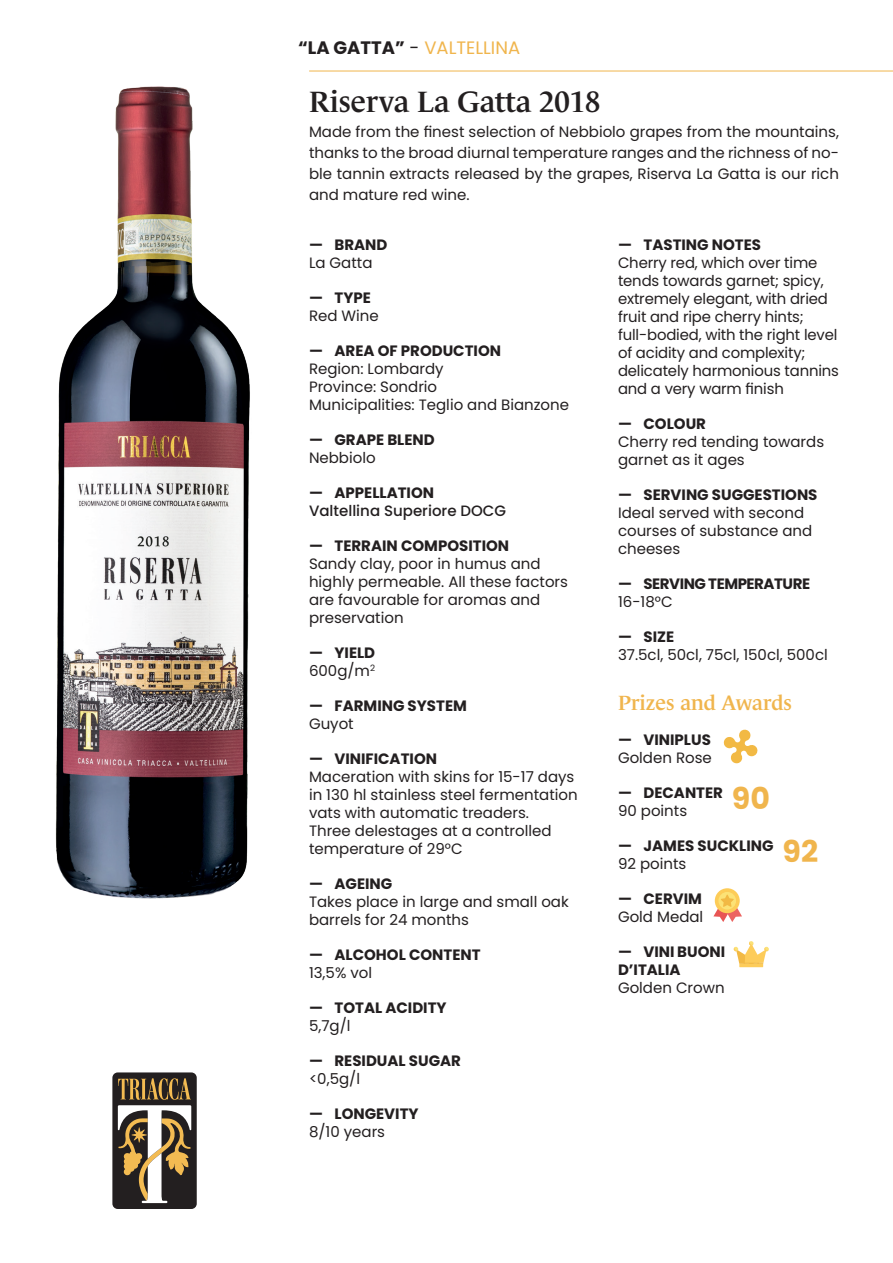
<style>
.page{position:relative;width:893px;height:1263px;background:#fff}
.page>*{position:absolute;margin:0;border:0;box-sizing:border-box;transform-origin:0 0}
.Titolo_nome_vino{font:600 30px "Le Monde Journal Std";color:#231f20}
.t1{font:700 30px "Poppins";color:#f0b54d}
.Titolo_premi{font:600 21px "Le Monde Journal Std";color:#f0b54d}
.Testi_tecnici{font:18px "Poppins";color:#f0b54d}
.Testi_tecnici-2{font:15px/18px "Poppins";color:#231f20}
.t2{font:700 15px/18px "Poppins";color:#231f20}
.Testo_introduzione{font:15px/21px "Poppins";color:#231f20;text-align:justify}
.t3{font:500 15px/18px "Poppins";color:#231f20}
.t4{font:700 15px "Poppins";letter-spacing:-.03em;color:#231f20}
.s1{font-weight:700;color:#231f20}
.s2{color:#231f20}
.s3{font-weight:700}
</style>
<div class="page">
<hr style="left:309px;top:71px;width:584px;height:1px;background:#f0b54d">
<div style="left:112px;top:1072px;width:85px;height:137px;background:#231f20;border-radius:5px"></div>
<svg style="left:118px;top:1078px;width:73px;height:125px"></svg>
<img style="left:55px;top:86px;width:195px;height:813px">
<div style="left:715px;top:888px;width:25px;height:25px;background:#fdcc58;border-radius:50%"></div>
<div style="left:718px;top:892px;width:18px;height:17px;background:#fce276;border-radius:50%"></div>
<svg style="left:713px;top:894px;width:29px;height:28px"></svg>
<svg style="left:723px;top:730px;width:35px;height:33px"></svg>
<svg style="left:734px;top:941px;width:35px;height:26px"></svg>
<p class="Testi_tecnici" style="left:298px;top:37px;width:224px"><span class="s1">“LA GATTA”</span> <span class="s2">-</span> VALTELLINA</p>
<p class="Titolo_nome_vino" style="left:309px;top:85px;width:293px">Riserva La Gatta 2018</p>
<p class="Testo_introduzione" style="left:309px;top:121px;width:531px">Made from the finest selection of Nebbiolo grapes from the mountains, thanks to the broad diurnal temperature ranges and the richness of no&shy;ble tannin extracts released by the grapes, Riserva La Gatta is our rich and mature red wine.</p>
<p class="t2" style="left:309px;top:236px;width:80px">— BRAND</p>
<p class="Testi_tecnici-2" style="left:309px;top:254px;width:65px">La Gatta</p>
<p class="t2" style="left:309px;top:289px;width:63px">— TYPE</p>
<p class="Testi_tecnici-2" style="left:309px;top:307px;width:71px">Red Wine</p>
<p class="t2" style="left:309px;top:342px;width:194px">— AREA OF PRODUCTION</p>
<p class="Testi_tecnici-2" style="left:309px;top:360px;width:262px">Region: Lombardy<br>Province: Sondrio<br>Municipalities: Teglio and Bianzone</p>
<p class="t2" style="left:309px;top:431px;width:127px">— GRAPE BLEND</p>
<p class="Testi_tecnici-2" style="left:309px;top:449px;width:68px">Nebbiolo</p>
<p class="t3" style="left:309px;top:484px;width:199px"><span class="s3">— APPELLATION<br></span>Valtellina Superiore DOCG</p>
<p class="t2" style="left:309px;top:537px;width:202px">— TERRAIN COMPOSITION</p>
<p class="Testi_tecnici-2" style="left:309px;top:555px;width:261px">Sandy clay, poor in humus and highly permeable. All these factors are favourable for aromas and preservation</p>
<p class="t2" style="left:309px;top:644px;width:68px">— YIELD</p>
<p class="Testi_tecnici-2" style="left:309px;top:662px;width:68px">600g/m<sup>2</sup></p>
<p class="t2" style="left:309px;top:697px;width:159px">— FARMING SYSTEM</p>
<p class="Testi_tecnici-2" style="left:309px;top:715px;width:46px">Guyot</p>
<p class="t2" style="left:309px;top:750px;width:130px">— VINIFICATION</p>
<p class="Testi_tecnici-2" style="left:309px;top:768px;width:270px">Maceration with skins for 15-17 days in 130 hl stainless steel fermentation vats with automatic treaders.<br>Three delestages at a controlled temperature of 29°C</p>
<p class="t2" style="left:309px;top:875px;width:85px">— AGEING</p>
<p class="Testi_tecnici-2" style="left:309px;top:893px;width:261px">Takes place in large and small oak barrels for 24 months</p>
<p class="t2" style="left:309px;top:946px;width:173px">— ALCOHOL CONTENT</p>
<p class="Testi_tecnici-2" style="left:309px;top:964px;width:65px">13,5% vol</p>
<p class="t2" style="left:309px;top:999px;width:139px">— TOTAL ACIDITY</p>
<p class="Testi_tecnici-2" style="left:309px;top:1017px;width:43px">5,7g/l</p>
<p class="t2" style="left:309px;top:1052px;width:153px">— RESIDUAL SUGAR</p>
<p class="Testi_tecnici-2" style="left:309px;top:1070px;width:53px">&lt;0,5g/l</p>
<p class="t2" style="left:309px;top:1105px;width:111px">— LONGEVITY</p>
<p class="Testi_tecnici-2" style="left:309px;top:1123px;width:78px">8/10 years</p>
<p class="t2" style="left:618px;top:236px;width:145px">— TASTING NOTES</p>
<p class="Testi_tecnici-2" style="left:618px;top:254px;width:222px">Cherry red, which over time tends towards garnet; spicy, extremely elegant, with dried fruit and ripe cherry hints; full-bodied, with the right level of acidity and complexity; delicately harmonious tannins and a very warm finish</p>
<p class="t2" style="left:618px;top:415px;width:90px">— COLOUR</p>
<p class="Testi_tecnici-2" style="left:618px;top:433px;width:208px">Cherry red tending towards garnet as it ages</p>
<p class="t2" style="left:618px;top:486px;width:201px">— SERVING SUGGESTIONS</p>
<p class="Testi_tecnici-2" style="left:618px;top:504px;width:196px">Ideal served with second courses of substance and cheeses</p>
<p class="t4" style="left:618px;top:575px;width:194px">— SERVING TEMPERATURE</p>
<p class="Testi_tecnici-2" style="left:618px;top:593px;width:56px">16-18°C</p>
<p class="t2" style="left:618px;top:628px;width:58px">— SIZE</p>
<p class="Testi_tecnici-2" style="left:618px;top:646px;width:211px">37.5cl, 50cl, 75cl, 150cl, 500cl</p>
<p class="Titolo_premi" style="left:618px;top:691px;width:175px">Prizes and Awards</p>
<p class="t2" style="left:618px;top:731px;width:94px">— VINIPLUS</p>
<p class="Testi_tecnici-2" style="left:618px;top:749px;width:95px">Golden Rose</p>
<p class="t1" style="left:732px;top:781px;width:40px">90</p>
<p class="t2" style="left:618px;top:837px;width:157px">— JAMES SUCKLING</p>
<p class="Testi_tecnici-2" style="left:618px;top:855px;width:70px">92 points</p>
<p class="t2" style="left:618px;top:784px;width:107px">— DECANTER</p>
<p class="Testi_tecnici-2" style="left:618px;top:802px;width:71px">90 points</p>
<p class="t1" style="left:783px;top:834px;width:37px">92</p>
<p class="t2" style="left:618px;top:890px;width:85px">— CERVIM</p>
<p class="Testi_tecnici-2" style="left:618px;top:908px;width:87px">Gold Medal</p>
<p class="t2" style="left:618px;top:943px;width:109px">— VINI BUONI<br>D’ITALIA</p>
<p class="Testi_tecnici-2" style="left:618px;top:979px;width:108px">Golden Crown</p>
</div>
